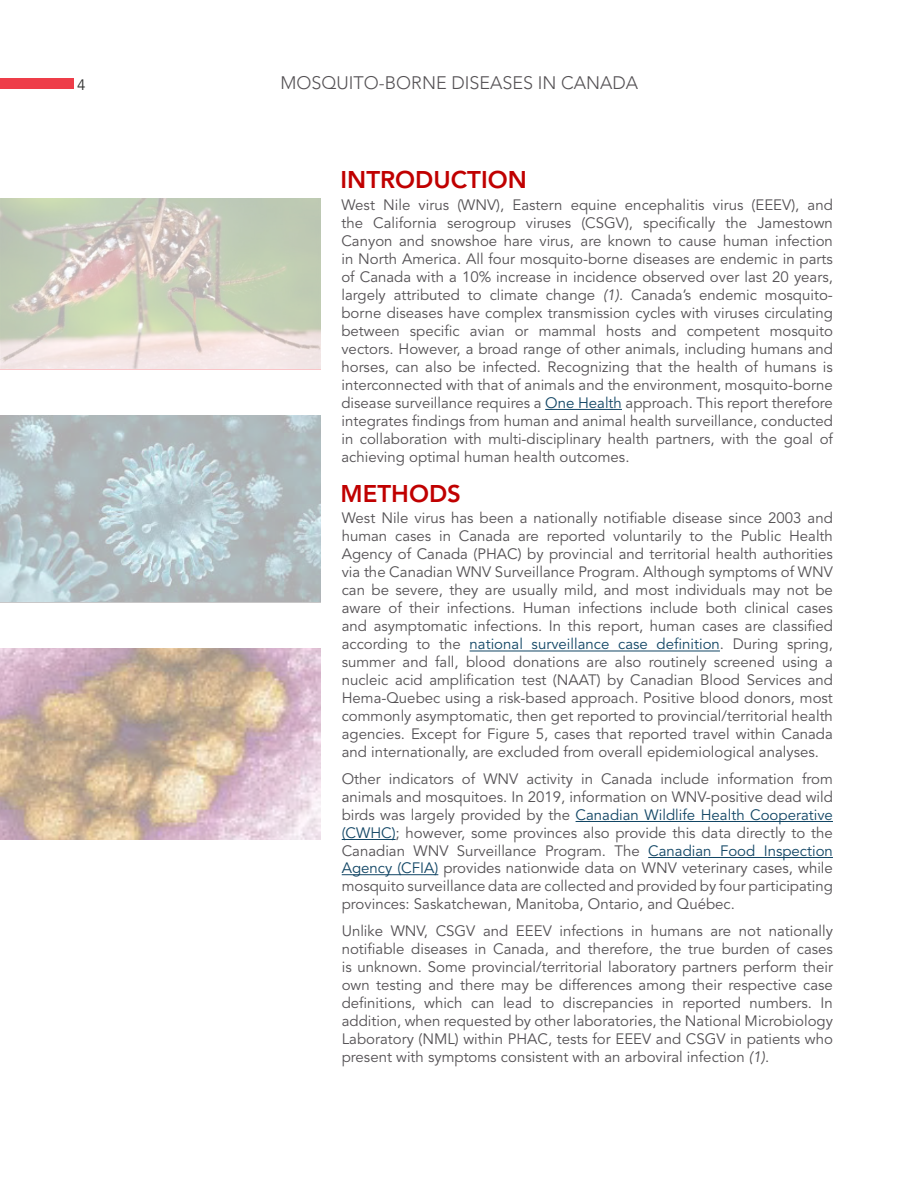
<style>
.page{position:relative;width:918px;height:1188px;background:#fff}
.page>*{position:absolute;margin:0;border:0;box-sizing:border-box;transform-origin:0 0}
.Main_Title{font:800 24px "Avenir LT Std";color:#c00000}
.t1{font:300 18px "Avenir LT Std";color:#545154}
.body_small{font:15px/18px "Avenir LT Std";color:#545154;text-align:justify}
.t2{font:15px "Avenir LT Std";color:#2f2f2e}
.s1{font-style:italic}
.s2{color:#124665}
</style>
<div class="page">
<img style="left:0;top:649px;width:320px;height:190px">
<img style="left:0;top:199px;width:320px;height:170px">
<img style="left:1px;top:415px;width:319px;height:187px">
<hr style="left:470px;top:651px;width:250px;height:1px;background:#124665">
<hr style="left:576px;top:821px;width:257px;height:1px;background:#124665">
<hr style="left:342px;top:839px;width:54px;height:1px;background:#124665">
<hr style="left:648px;top:857px;width:185px;height:1px;background:#124665">
<hr style="left:545px;top:409px;width:77px;height:1px;background:#124665">
<hr style="left:342px;top:874px;width:96px;height:1px;background:#124665">
<div style="left:0;top:79px;width:74px;height:10px;background:#ee3d49"></div>
<p class="t2" style="left:77px;top:77px;width:10px">4</p>
<p class="t1" style="left:281px;top:72px;width:359px">MOSQUITO-BORNE DISEASES IN CANADA</p>
<p class="Main_Title" style="left:341px;top:166px;width:188px">INTRODUCTION</p>
<p class="body_small" style="left:341px;top:196px;width:493px">West Nile virus (WNV), Eastern equine encephalitis virus (EEEV), and the California serogroup viruses (CSGV), specifically the Jamestown Canyon and snowshoe hare virus, are known to cause human infection in North America. All four mosquito-borne diseases are endemic in parts of Canada with a 10% increase in incidence observed over last 20 years, largely attributed to climate change <span class="s1">(1)</span>. Canada’s endemic mosquito&shy;borne diseases have complex transmission cycles with viruses circulating between specific avian or mammal hosts and competent mosquito vectors. However, a broad range of other animals, including humans and horses, can also be infected. Recognizing that the health of humans is interconnected with that of animals and the environment, mosquito-borne disease surveillance requires a <span class="s2">One Health</span> approach. This report therefore integrates findings from human and animal health surveillance, conducted in collaboration with multi-disciplinary health partners, with the goal of achieving optimal human health outcomes.</p>
<p class="Main_Title" style="left:341px;top:479px;width:122px">METHODS</p>
<p class="body_small" style="left:342px;top:510px;width:493px">West Nile virus has been a nationally notifiable disease since 2003 and human cases in Canada are reported voluntarily to the Public Health Agency of Canada (PHAC) by provincial and territorial health authorities via the Canadian WNV Surveillance Program. Although symptoms of WNV can be severe, they are usually mild, and most individuals may not be aware of their infections. Human infections include both clinical cases and asymptomatic infections. In this report, human cases are classified according to the <span class="s2">national surveillance case definition</span>. During spring, summer and fall, blood donations are also routinely screened using a nucleic acid amplification test (NAAT) by Canadian Blood Services and Hema-Quebec using a risk-based approach. Positive blood donors, most commonly asymptomatic, then get reported to provincial/territorial health agencies. Except for Figure 5, cases that reported travel within Canada and internationally, are excluded from overall epidemiological analyses.</p>
<p class="body_small" style="left:342px;top:770px;width:493px">Other indicators of WNV activity in Canada include information from animals and mosquitoes. In 2019, information on WNV-positive dead wild birds was largely provided by the <span class="s2">Canadian Wildlife Health Cooperative (CWHC)</span>; however, some provinces also provide this data directly to the Canadian WNV Surveillance Program. The <span class="s2">Canadian Food Inspection</span></p>
<p class="body_small" style="left:342px;top:859px;width:493px"><span class="s2">Agency (CFIA)</span> provides nationwide data on WNV veterinary cases, while mosquito surveillance data are collected and provided by four participating provinces: Saskatchewan, Manitoba, Ontario, and Québec.</p>
<p class="body_small" style="left:342px;top:922px;width:493px">Unlike WNV, CSGV and EEEV infections in humans are not nationally notifiable diseases in Canada, and therefore, the true burden of cases is unknown. Some provincial/territorial laboratory partners perform their own testing and there may be differences among their respective case definitions, which can lead to discrepancies in reported numbers. In addition, when requested by other laboratories, the National Microbiology Laboratory (NML) within PHAC, tests for EEEV and CSGV in patients who present with symptoms consistent with an arboviral infection <span class="s1">(1)</span>.</p>
</div>
